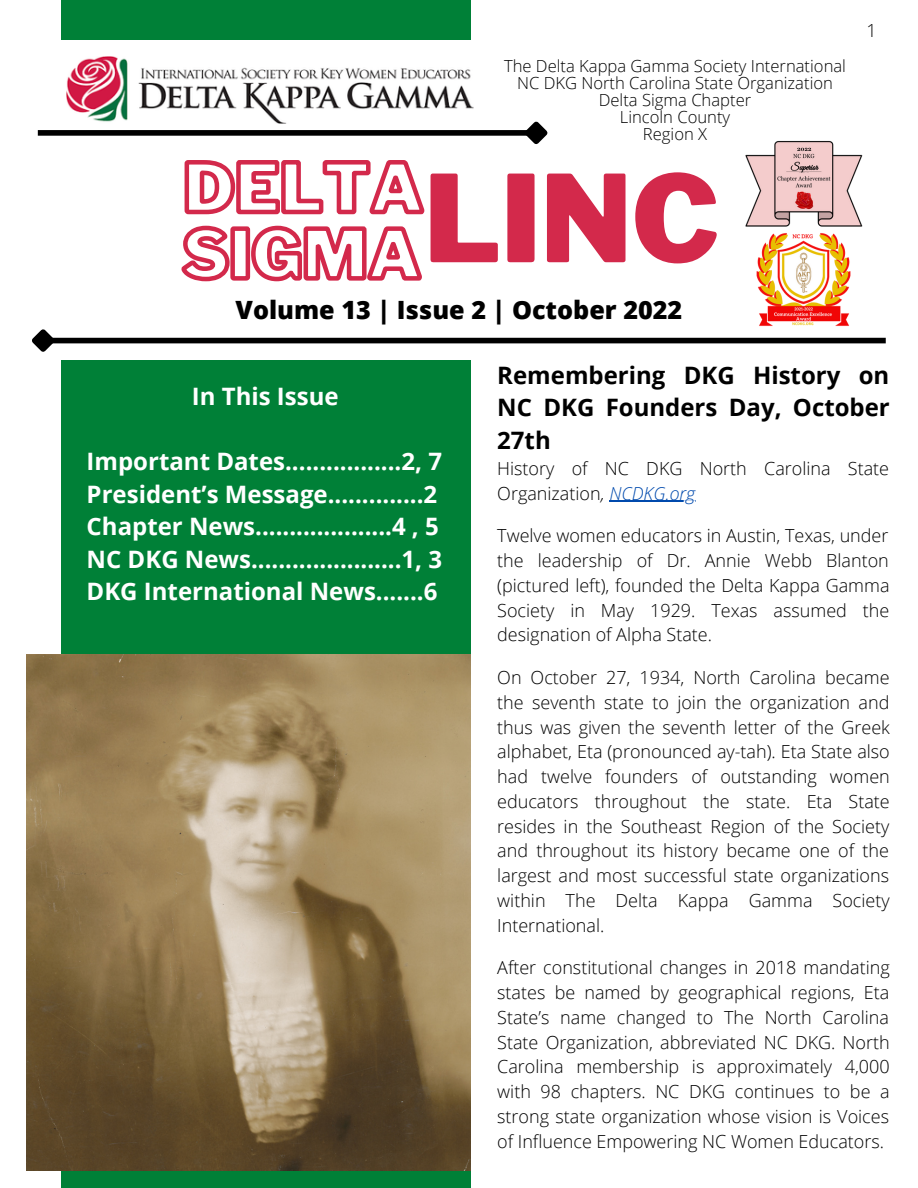
<style>
.page{position:relative;width:918px;height:1188px;background:#fff}
.page>*{position:absolute;margin:0;border:0;box-sizing:border-box;transform-origin:0 0}
.t1{font:900 119.55px "Libre Franklin";color:#d3294b}
.t2{font:800 25.2px "Open Sans";color:#000}
.t3{font:700 24px/32.7px "Open Sans";color:#fff}
.t4{font:700 24px/32.7px "Open Sans";color:#000;text-align:justify}
.t5{font:300 18px/24.8px "Open Sans";color:#000;text-align:justify}
.t6{font:300 16.65px/16.8px "Open Sans";color:#000;text-align:center}
.s1{font-style:italic}
.s2{font-style:italic;color:#004aad}
</style>
<div class="page">
<div style="left:61px;top:0;width:409px;height:1188px;background:#008037"></div>
<div style="left:0;top:41px;width:918px;height:319px;background:#fff"></div>
<img style="left:67px;top:56px;width:407px;height:68px">
<img style="left:756px;top:233px;width:95px;height:93px">
<img style="left:745px;top:140px;width:118px;height:87px">
<div style="left:50px;top:338px;width:836px;height:5px;background:#000"></div>
<svg style="left:32px;top:329px;width:28px;height:23px"></svg>
<div style="left:38px;top:130px;width:491px;height:6px;background:#000"></div>
<svg style="left:520px;top:121px;width:28px;height:23px"></svg>
<svg style="left:181px;top:160px;width:244px;height:122px"></svg>
<img style="left:27px;top:654px;width:443px;height:516px">
<hr style="left:609px;top:501px;width:86px;height:1px;background:#004aad">
<p class="t6" style="left:504px;top:57px;width:344px">The Delta Kappa Gamma Society International<br>NC DKG North Carolina State Organization<br>Delta Sigma Chapter<br>Lincoln County<br>Region X</p>
<h1 class="t1" style="left:424px;top:147px;width:297px">LINC</h1>
<h2 class="t2" style="left:236px;top:292px;width:448px">Volume 13 | Issue 2 | October 2022</h2>
<p class="t5" style="left:866px;top:17px;width:12px">1</p>
<h3 class="t3" style="left:192px;top:379px;width:148px">In This Issue</h3>
<h3 class="t3" style="left:87px;top:444px;width:357px">Important Dates.................2, 7<br>President’s Message..............2<br>Chapter News....................4 , 5<br>NC DKG News......................1, 3<br>DKG International News.......6</h3>
<h3 class="t4" style="left:497px;top:358px;width:394px">Remembering DKG History on NC DKG Founders Day, October 27th</h3>
<p class="t5" style="left:497px;top:456px;width:393px">History of NC DKG North Carolina State<br>Organization<span class="s1">,</span> <span class="s2">NCDKG.org</span></p>
<p class="t5" style="left:497px;top:523px;width:394px">Twelve women educators in Austin, Texas, under the leadership of Dr. Annie Webb Blanton (pictured left), founded the Delta Kappa Gamma Society in May 1929. Texas assumed the designation of Alpha State.</p>
<p class="t5" style="left:497px;top:665px;width:394px">On October 27, 1934, North Carolina became the seventh state to join the organization and thus was given the seventh letter of the Greek alphabet, Eta (pronounced ay-tah). Eta State also had twelve founders of outstanding women educators throughout the state. Eta State resides in the Southeast Region of the Society and throughout its history became one of the largest and most successful state organizations within The Delta Kappa Gamma Society International.</p>
<p class="t5" style="left:497px;top:955px;width:394px">After constitutional changes in 2018 mandating states be named by geographical regions, Eta State’s name changed to The North Carolina State Organization, abbreviated NC DKG. North Carolina membership is approximately 4,000 with 98 chapters. NC DKG continues to be a strong state organization whose vision is Voices of Influence Empowering NC Women Educators.</p>
</div>
